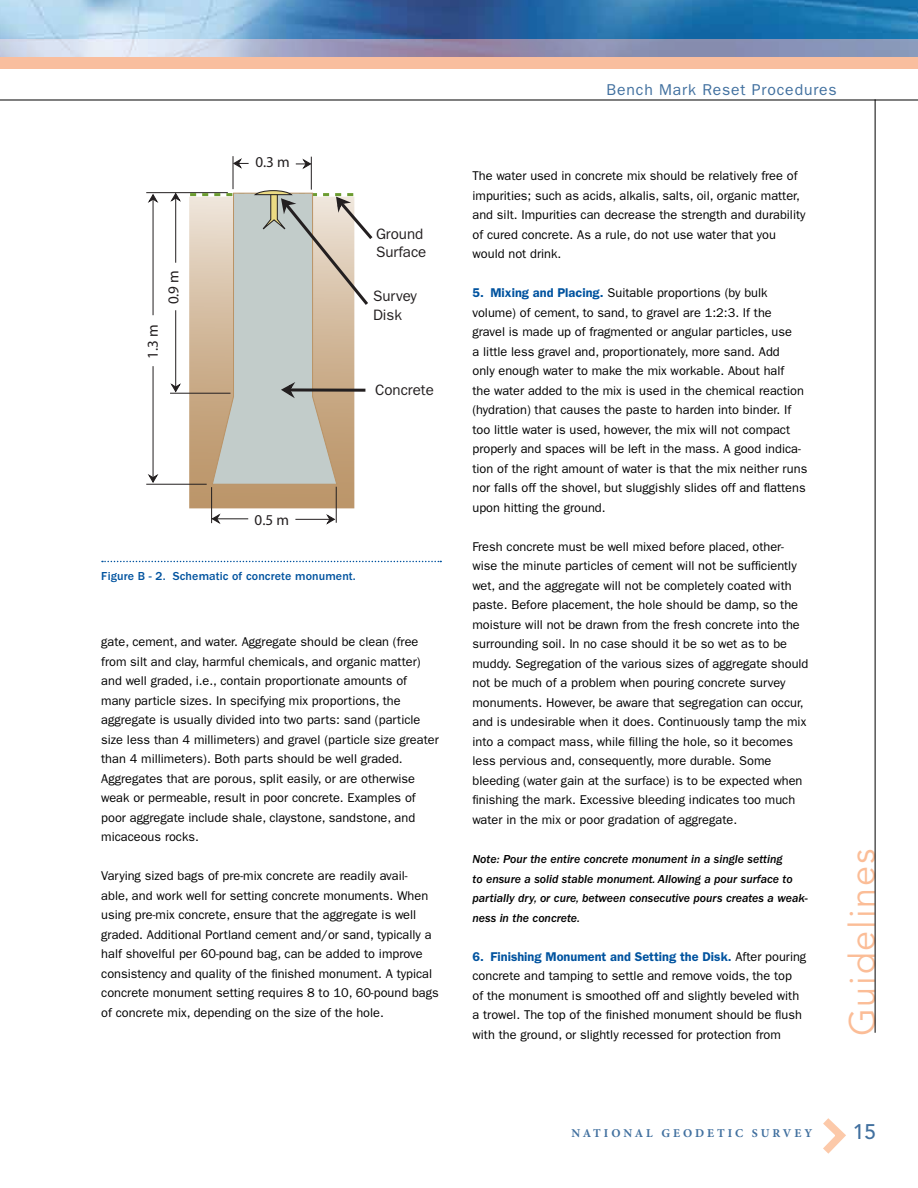
<style>
.page{position:relative;width:918px;height:1188px;background:#fff}
.page>*{position:absolute;margin:0;border:0;box-sizing:border-box;transform-origin:0 0}
.t1{font:36px "Avenir";letter-spacing:.05em;color:#fbbd97}
.t2{font:500 21px "Avenir LT Std";color:#41709f}
.t3{font:15.75px "ITC Franklin Gothic Std";letter-spacing:.055em;color:#41709f}
.t4{font:15.15px/18.1px "ITC Franklin Gothic Std";color:#231f20}
.t5{font:15.15px "Myriad";color:#231f20}
.t6{font:12.75px/19.5px "ITC Franklin Gothic Std";color:#000}
.t7{font:12px/19.5px "ITC Franklin Gothic Std Med It";color:#000}
.t8{font:500 12px "ITC Franklin Gothic Std";letter-spacing:.01em;color:#00539f}
.t9{font:700 12px "Minion Pro";letter-spacing:.24em;color:#41709f}
.s1{font-weight:600;color:#00539f}
</style>
<div class="page">
<hr style="left:0;top:100px;width:918px;height:1px;background:#000">
<hr style="left:875px;top:99px;width:1px;height:934px;background:#000">
<img style="left:0;top:0;width:918px;height:39px">
<svg style="left:0;top:39px;width:918px;height:30px;background:#c5b0b4"></svg>
<svg style="left:823px;top:1118px;width:23px;height:36px"></svg>
<svg style="left:102px;top:561px;width:339px;height:1px"></svg>
<svg style="left:189px;top:197px;width:165px;height:311px;background:#be996f"></svg>
<svg style="left:234px;top:158px;width:15px;height:11px"></svg>
<hr style="left:233px;top:156px;width:1px;height:33px;background:#231f20">
<hr style="left:311px;top:157px;width:1px;height:33px;background:#231f20">
<svg style="left:296px;top:158px;width:16px;height:12px"></svg>
<hr style="left:146px;top:192px;width:82px;height:1px;background:#231f20">
<hr style="left:146px;top:484px;width:61px;height:1px;background:#231f20">
<hr style="left:170px;top:393px;width:60px;height:1px;background:#231f20">
<hr style="left:175px;top:198px;width:1px;height:65px;background:#231f20">
<svg style="left:170px;top:193px;width:12px;height:10px"></svg>
<hr style="left:175px;top:310px;width:1px;height:77px;background:#231f20">
<svg style="left:170px;top:383px;width:12px;height:10px"></svg>
<hr style="left:153px;top:199px;width:1px;height:116px;background:#231f20">
<svg style="left:147px;top:194px;width:12px;height:10px"></svg>
<hr style="left:153px;top:366px;width:1px;height:112px;background:#231f20">
<svg style="left:148px;top:473px;width:11px;height:10px"></svg>
<hr style="left:336px;top:487px;width:1px;height:36px;background:#231f20">
<hr style="left:211px;top:487px;width:1px;height:36px;background:#231f20">
<hr style="left:217px;top:518px;width:31px;height:1px;background:#231f20">
<svg style="left:211px;top:513px;width:10px;height:11px"></svg>
<hr style="left:295px;top:519px;width:35px;height:1px;background:#231f20">
<svg style="left:325px;top:514px;width:10px;height:11px"></svg>
<svg style="left:190px;top:190px;width:183px;height:295px;background:#ccc6b9"></svg>
<p class="t5" style="left:145px;top:359px;width:36px;rotate:-90deg">1.3 m</p>
<p class="t5" style="left:166px;top:304px;width:36px;rotate:-90deg">0.9 m</p>
<p class="t5" style="left:255px;top:155px;width:36px">0.3 m</p>
<p class="t4" style="left:376px;top:225px;width:52px">Ground<br>Surface</p>
<p class="t4" style="left:373px;top:287px;width:45px">Survey<br>Disk</p>
<p class="t4" style="left:375px;top:381px;width:60px">Concrete</p>
<p class="t5" style="left:255px;top:512px;width:36px">0.5 m</p>
<p class="t8" style="left:101px;top:570px;width:256px">Figure B - 2. Schematic of concrete monument.</p>
<p class="t6" style="left:101px;top:632px;width:339px">gate, cement, and water. Aggregate should be clean (free from silt and clay, harmful chemicals, and organic matter) and well graded, i.e., contain proportionate amounts of many particle sizes. In specifying mix proportions, the aggregate is usually divided into two parts: sand (particle size less than 4 millimeters) and gravel (particle size greater than 4 millimeters). Both parts should be well graded.<br>Aggregates that are porous, split easily, or are otherwise weak or permeable, result in poor concrete. Examples of poor aggregate include shale, claystone, sandstone, and micaceous rocks.</p>
<p class="t6" style="left:101px;top:866px;width:339px">Varying sized bags of pre-mix concrete are readily avail-<br>able, and work well for setting concrete monuments. When using pre-mix concrete, ensure that the aggregate is well graded. Additional Portland cement and/or sand, typically a half shovelful per 60-pound bag, can be added to improve consistency and quality of the finished monument. A typical concrete monument setting requires 8 to 10, 60-pound bags of concrete mix, depending on the size of the hole.</p>
<p class="t3" style="left:607px;top:80px;width:232px">Bench Mark Reset Procedures</p>
<p class="t6" style="left:473px;top:166px;width:335px">The water used in concrete mix should be relatively free of impurities; such as acids, alkalis, salts, oil, organic matter, and silt. Impurities can decrease the strength and durability of cured concrete. As a rule, do not use water that you would not drink.</p>
<p class="t6" style="left:473px;top:283px;width:336px"><span class="s1">5. Mixing and Placing.</span> Suitable proportions (by bulk volume) of cement, to sand, to gravel are 1:2:3. If the gravel is made up of fragmented or angular particles, use<br>a little less gravel and, proportionately, more sand. Add<br>only enough water to make the mix workable. About half<br>the water added to the mix is used in the chemical reaction (hydration) that causes the paste to harden into binder. If too little water is used, however, the mix will not compact properly and spaces will be left in the mass. A good indica&shy;tion of the right amount of water is that the mix neither runs nor falls off the shovel, but sluggishly slides off and flattens upon hitting the ground.</p>
<p class="t6" style="left:473px;top:537px;width:338px">Fresh concrete must be well mixed before placed, other&shy;wise the minute particles of cement will not be sufficiently wet, and the aggregate will not be completely coated with paste. Before placement, the hole should be damp, so the moisture will not be drawn from the fresh concrete into the surrounding soil. In no case should it be so wet as to be muddy. Segregation of the various sizes of aggregate should not be much of a problem when pouring concrete survey monuments. However, be aware that segregation can occur, and is undesirable when it does. Continuously tamp the mix into a compact mass, while filling the hole, so it becomes less pervious and, consequently, more durable. Some bleeding (water gain at the surface) is to be expected when finishing the mark. Excessive bleeding indicates too much water in the mix or poor gradation of aggregate.</p>
<p class="t7" style="left:472px;top:849px;width:337px">Note: Pour the entire concrete monument in a single setting<br>to ensure a solid stable monument. Allowing a pour surface to partially dry, or cure, between consecutive pours creates a weak&shy;ness in the concrete.</p>
<p class="t6" style="left:472px;top:947px;width:335px"><span class="s1">6. Finishing Monument and Setting the Disk.</span> After pouring concrete and tamping to settle and remove voids, the top<br>of the monument is smoothed off and slightly beveled with a trowel. The top of the finished monument should be flush with the ground, or slightly recessed for protection from</p>
<h1 class="t1" style="left:842px;top:1036px;width:189px;rotate:-90deg">Guidelines</h1>
<p class="t9" style="left:571px;top:1124px;width:242px">NATIONAL GEODETIC SURVEY</p>
<h2 class="t2" style="left:853px;top:1120px;width:25px">15</h2>
</div>
